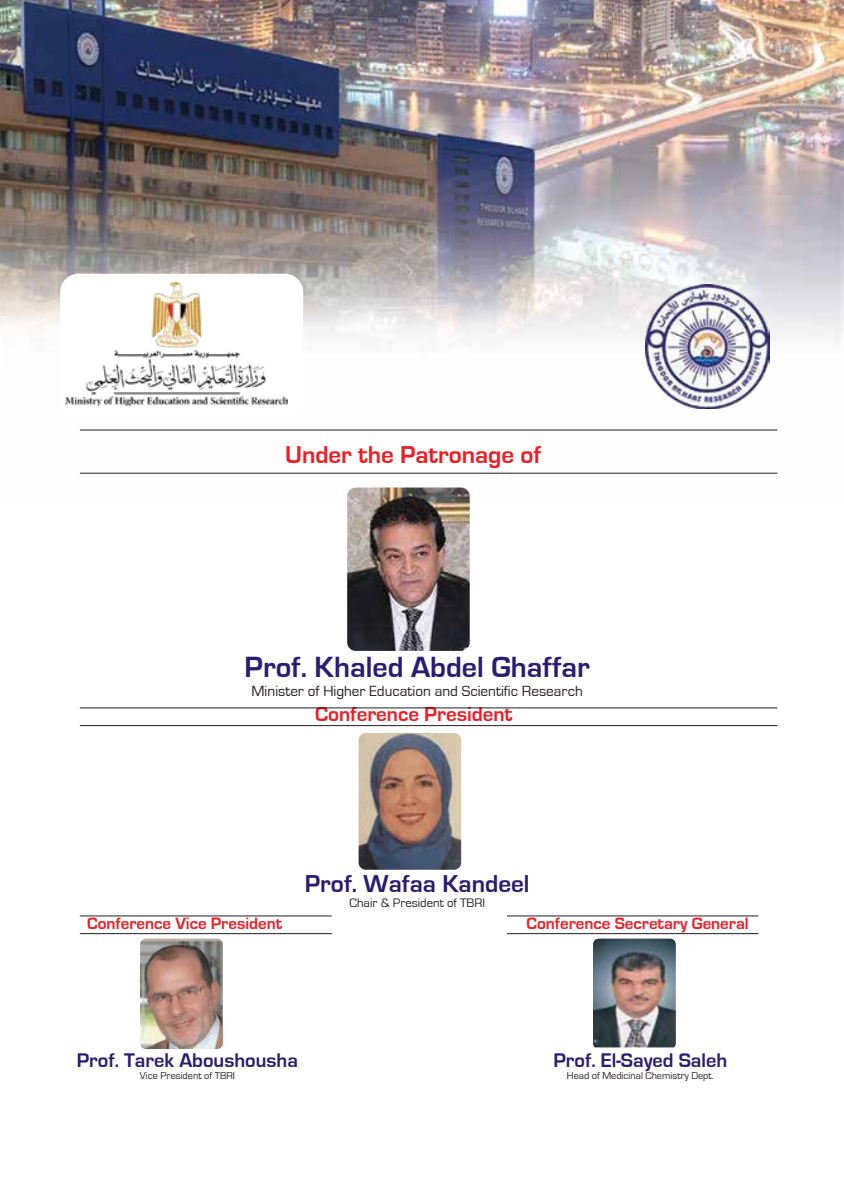
<style>
.page{position:relative;width:844px;height:1191px;background:#fff}
.page>*{position:absolute;margin:0;border:0;box-sizing:border-box;transform-origin:0 0}
.t1{font:700 30.1px "Eurostile";color:#2b1c70}
.t2{font:700 25.2px "Eurostile";color:#2b1c70}
.t3{font:700 25.03px "Eurostile";color:#ed1d24}
.t4{font:700 21px "Eurostile";color:#ed1d24}
.t5{font:700 20.3px "Eurostile";color:#2b1c70}
.t6{font:700 16.97px "Eurostile";color:#ed1d24}
.t7{font:15.22px "Eurostile";color:#231f20}
.t8{font:12.78px "Eurostile";color:#231f20}
.t9{font:10.33px "Eurostile";color:#231f20}
</style>
<div class="page">
<img style="left:0;top:1px;width:842px;height:502px">
<img style="left:645px;top:284px;width:124px;height:125px">
<div style="left:60px;top:274px;width:243px;height:145px;background:#fff;border-radius:18px"></div>
<img style="left:65px;top:282px;width:222px;height:123px">
<img style="left:347px;top:487px;width:122px;height:164px">
<img style="left:358px;top:733px;width:103px;height:136px">
<img style="left:140px;top:938px;width:83px;height:111px">
<img style="left:593px;top:938px;width:82px;height:109px">
<hr style="left:80px;top:430px;width:697px;height:1px;background:#231f20">
<hr style="left:80px;top:473px;width:697px;height:1px;background:#231f20">
<hr style="left:80px;top:707px;width:697px;height:1px;background:#231f20">
<hr style="left:80px;top:725px;width:697px;height:1px;background:#231f20">
<hr style="left:80px;top:915px;width:252px;height:1px;background:#231f20">
<hr style="left:80px;top:933px;width:252px;height:1px;background:#231f20">
<hr style="left:507px;top:915px;width:251px;height:1px;background:#231f20">
<hr style="left:507px;top:933px;width:251px;height:1px;background:#231f20">
<h3 class="t3" style="left:285px;top:441px;width:257px">Under the Patronage of</h3>
<h1 class="t1" style="left:244px;top:651px;width:346px">Prof. Khaled Abdel Ghaffar</h1>
<p class="t7" style="left:251px;top:682px;width:333px">Minister of Higher Education and Scientific Research</p>
<p class="t4" style="left:315px;top:703px;width:199px">Conference President</p>
<p class="t6" style="left:87px;top:914px;width:196px">Conference Vice President</p>
<h2 class="t2" style="left:305px;top:870px;width:226px">Prof. Wafaa Kandeel</h2>
<p class="t8" style="left:349px;top:896px;width:137px">Chair &amp; President of TBRI</p>
<p class="t6" style="left:526px;top:914px;width:223px">Conference Secretary General</p>
<p class="t5" style="left:77px;top:1049px;width:223px">Prof. Tarek Aboushousha</p>
<p class="t9" style="left:140px;top:1070px;width:96px">Vice President of TBRI</p>
<p class="t5" style="left:553px;top:1049px;width:175px">Prof. El-Sayed Saleh</p>
<p class="t9" style="left:566px;top:1070px;width:148px">Head of Medicinal Chemistry Dept.</p>
</div>
